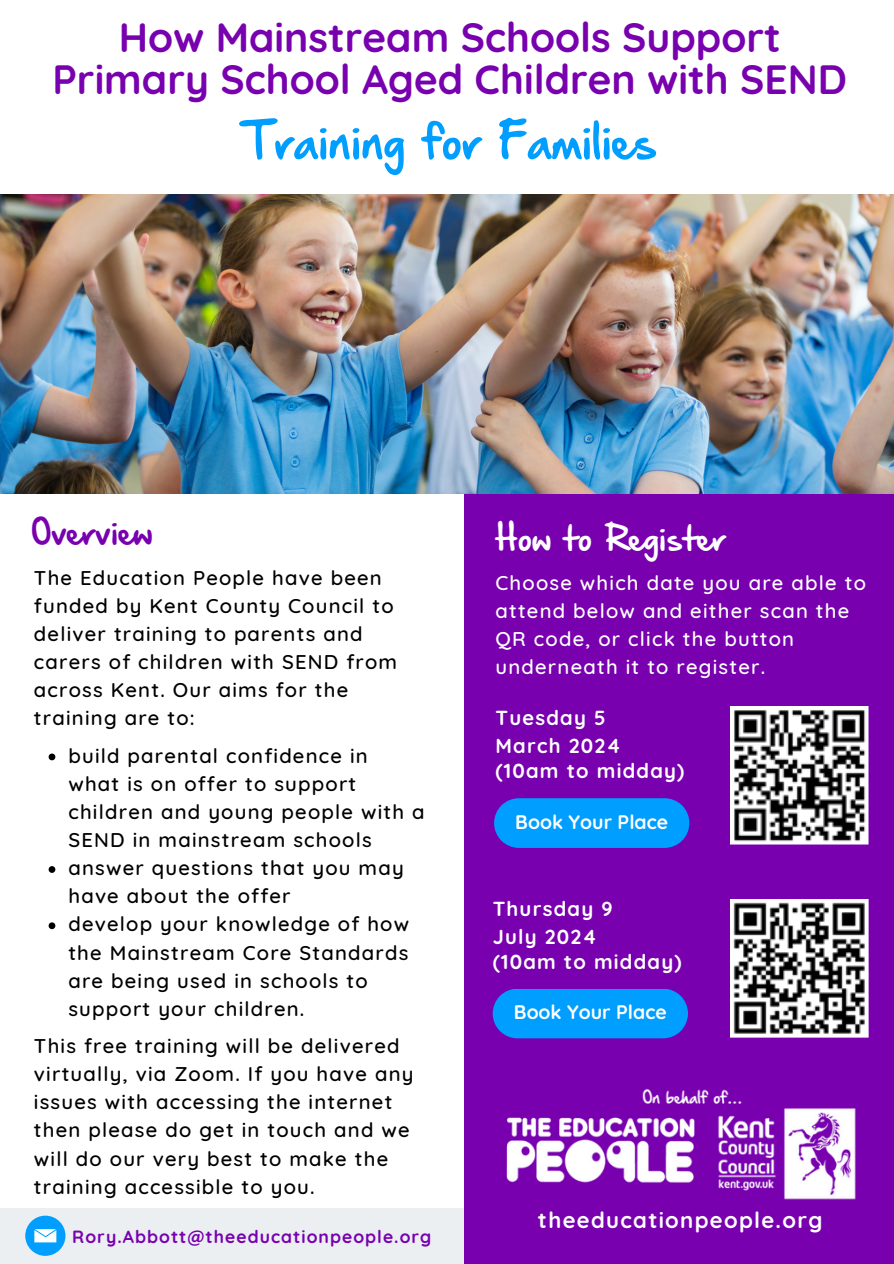
<style>
.page{position:relative;width:894px;height:1264px;background:#fff}
.page>*{position:absolute;margin:0;border:0;box-sizing:border-box;transform-origin:0 0}
.t1{font:58.8px "Hand Of Sean Pro";color:#009eff}
.t2{font:40.95px "Hand Of Sean Pro";color:#fff}
.t3{font:40.95px "Hand Of Sean Pro";color:#7800af}
.t4{font:700 40.8px/42.8px "Quicksand";color:#7800af;text-align:center}
.t5{font:700 22.2px "Quicksand";letter-spacing:.06em;color:#fff}
.t6{font:500 20.25px/28.2px "Quicksand";letter-spacing:.06em;color:#000}
.t7{font:500 20.25px/28.2px "Quicksand";letter-spacing:.06em;color:#fff}
.t8{font:700 20.25px/28.2px "Quicksand";letter-spacing:.06em;color:#fff}
.t9{font:700 19.5px "Quicksand";color:#fff}
.t10{font:700 17.55px "Quicksand";letter-spacing:.06em;color:#7800af}
</style>
<div class="page">
<div style="left:0;top:1207px;width:474px;height:56px;background:#ebeff2"></div>
<div style="left:463px;top:493px;width:430px;height:770px;background:#7800af"></div>
<img style="left:0;top:195px;width:893px;height:298px">
<svg style="left:494px;top:798px;width:195px;height:50px;background:#0794fa"></svg>
<div style="left:492px;top:989px;width:195px;height:49px;background:#009eff"></div>
<img style="left:506px;top:1088px;width:350px;height:111px">
<img style="left:730px;top:707px;width:138px;height:138px">
<img style="left:730px;top:899px;width:138px;height:139px">
<div style="left:25px;top:1215px;width:40px;height:40px;background:#009eff;border-radius:50%"></div>
<svg style="left:34px;top:1229px;width:22px;height:13px"></svg>
<svg style="left:49px;top:753px;width:6px;height:7px"></svg>
<svg style="left:49px;top:866px;width:6px;height:6px"></svg>
<svg style="left:49px;top:922px;width:6px;height:7px"></svg>
<h1 class="t4" style="left:52px;top:15px;width:796px">How Mainstream Schools Support<br>Primary School Aged Children with SEND</h1>
<h1 class="t1" style="left:242px;top:101px;width:415px">Training for Families</h1>
<p class="t3" style="left:31px;top:503px;width:123px">Overview</p>
<h2 class="t6" style="left:34px;top:563px;width:364px">The Education People have been funded by Kent County Council to deliver training to parents and carers of children with SEND from across Kent. Our aims for the training are to:</h2>
<h2 class="t6" style="left:68px;top:741px;width:357px">build parental confidence in<br>what is on offer to support children and young people with a<br>SEND in mainstream schools</h2>
<p class="t6" style="left:68px;top:853px;width:337px">answer questions that you may have about the offer</p>
<h2 class="t6" style="left:68px;top:909px;width:342px">develop your knowledge of how the Mainstream Core Standards are being used in schools to support your children.</h2>
<p class="t6" style="left:34px;top:1031px;width:381px">This free training will be delivered virtually, via Zoom. If you have any issues with accessing the internet then please do get in touch and we will do our very best to make the training accessible to you.</p>
<h3 class="t10" style="left:72px;top:1224px;width:360px">Rory.Abbott@theeducationpeople.org</h3>
<h3 class="t2" style="left:495px;top:510px;width:231px">How to Register</h3>
<h2 class="t7" style="left:495px;top:568px;width:372px">Choose which date you are able to attend below and either scan the<br>QR code, or click the button underneath it to register.</h2>
<h1 class="t8" style="left:495px;top:703px;width:127px">Tuesday 5<br>March 2024</h1>
<h1 class="t8" style="left:495px;top:756px;width:190px">(10am to midday)</h1>
<p class="t9" style="left:515px;top:809px;width:154px">Book Your Place</p>
<h2 class="t8" style="left:492px;top:894px;width:121px">Thursday 9<br>July 2024</h2>
<h2 class="t8" style="left:492px;top:946px;width:190px">(10am to midday)</h2>
<p class="t9" style="left:513px;top:999px;width:154px">Book Your Place</p>
<h3 class="t5" style="left:538px;top:1206px;width:286px">theeducationpeople.org</h3>
</div>
